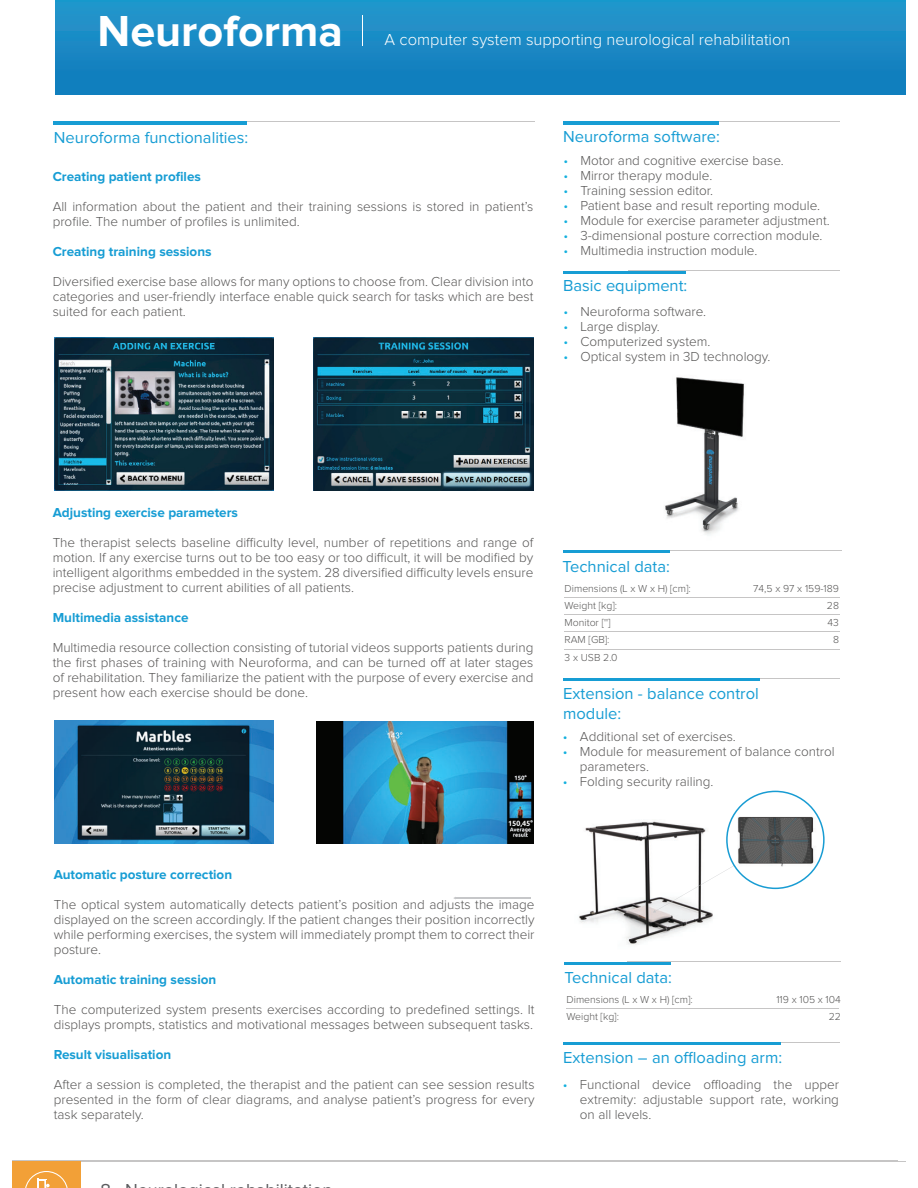
<style>
.page{position:relative;width:918px;height:1188px;background:#fff}
.page>*{position:absolute;margin:0;border:0;box-sizing:border-box;transform-origin:0 0}
.t1{font:700 45px "Proxima Nova";color:#fff}
.t2{font:16.5px/19.8px "Proxima Nova";color:#179dd4}
.t3{font:300 16.5px "Proxima Nova";color:#fff}
.t4{font:300 13.5px/15px "Proxima Nova";color:#575655;text-align:justify}
.t5{font:700 13.5px "Proxima Nova";color:#179dd4}
.t6{font:300 10.5px/17.2px "Proxima Nova";color:#575655}
.s1{color:#13b0de}
</style>
<div class="page">
<hr style="left:13px;top:1161px;width:892px;height:1px;background:#c6c5c5">
<div style="left:55px;top:0;width:850px;height:95px;background:linear-gradient(to bottom,#2597cc,#0e7abb)"></div>
<div style="left:13px;top:1161px;width:67px;height:27px;background:#f2a037"></div>
<svg style="left:25px;top:1171px;width:43px;height:17px"></svg>
<img style="left:579px;top:822px;width:134px;height:123px">
<hr style="left:13px;top:1160px;width:885px;height:1px;background:#c6c5c5">
<hr style="left:362px;top:15px;width:1px;height:30px;background:#fff">
<hr style="left:120px;top:121px;width:415px;height:1px;background:#c6c5c5">
<hr style="left:54px;top:121px;width:193px;height:3px;background:#179dd4">
<hr style="left:628px;top:121px;width:212px;height:1px;background:#c6c5c5">
<hr style="left:563px;top:121px;width:156px;height:3px;background:#179dd4">
<hr style="left:628px;top:271px;width:212px;height:1px;background:#c6c5c5">
<hr style="left:563px;top:271px;width:122px;height:3px;background:#179dd4">
<hr style="left:628px;top:678px;width:212px;height:1px;background:#c6c5c5">
<hr style="left:563px;top:678px;width:196px;height:3px;background:#179dd4">
<img style="left:54px;top:338px;width:219px;height:152px">
<img style="left:313px;top:338px;width:220px;height:152px">
<img style="left:317px;top:722px;width:216px;height:122px">
<img style="left:54px;top:721px;width:219px;height:123px">
<hr style="left:628px;top:1042px;width:212px;height:1px;background:#c6c5c5">
<hr style="left:563px;top:1042px;width:218px;height:3px;background:#179dd4">
<hr style="left:627px;top:550px;width:215px;height:1px;background:#c6c5c5">
<hr style="left:563px;top:550px;width:106px;height:3px;background:#179dd4">
<hr style="left:565px;top:597px;width:275px;height:1px;background:#c6c5c5">
<hr style="left:565px;top:615px;width:275px;height:1px;background:#c6c5c5">
<hr style="left:565px;top:632px;width:275px;height:1px;background:#c6c5c5">
<hr style="left:565px;top:649px;width:275px;height:1px;background:#c6c5c5">
<hr style="left:627px;top:962px;width:214px;height:1px;background:#c6c5c5">
<hr style="left:565px;top:962px;width:106px;height:3px;background:#179dd4">
<hr style="left:567px;top:1009px;width:272px;height:1px;background:#c6c5c5">
<img style="left:665px;top:377px;width:80px;height:158px">
<hr style="left:455px;top:897px;width:76px;height:2px;background:#c6c7c9">
<svg style="left:653px;top:791px;width:172px;height:122px"></svg>
<h1 class="t1" style="left:98px;top:16px;width:247px">Neuroforma</h1>
<p class="t3" style="left:385px;top:35px;width:407px">A computer system supporting neurological rehabilitation</p>
<p class="t2" style="left:54px;top:129px;width:196px">Neuroforma functionalities:</p>
<p class="t5" style="left:53px;top:173px;width:150px">Creating patient profiles</p>
<p class="t4" style="left:53px;top:201px;width:482px">All information about the patient and their training sessions is stored in patient’s profile. The number of profiles is unlimited.</p>
<p class="t5" style="left:53px;top:248px;width:160px">Creating training sessions</p>
<p class="t4" style="left:53px;top:276px;width:482px">Diversified exercise base allows for many options to choose from. Clear division into categories and user-friendly interface enable quick search for tasks which are best suited for each patient.</p>
<p class="t2" style="left:563px;top:128px;width:158px">Neuroforma software:</p>
<p class="t4" style="left:563px;top:154px;width:222px"><span class="s1">•</span> Motor and cognitive exercise base.</p>
<p class="t4" style="left:563px;top:169px;width:150px"><span class="s1">•</span> Mirror therapy module.</p>
<p class="t4" style="left:563px;top:184px;width:151px"><span class="s1">•</span> Training session editor.</p>
<p class="t4" style="left:563px;top:199px;width:258px"><span class="s1">•</span> Patient base and result reporting module.</p>
<p class="t4" style="left:563px;top:214px;width:268px"><span class="s1">•</span> Module for exercise parameter adjustment.</p>
<p class="t4" style="left:563px;top:229px;width:261px"><span class="s1">•</span> 3-dimensional posture correction module.</p>
<p class="t4" style="left:563px;top:244px;width:196px"><span class="s1">•</span> Multimedia instruction module.</p>
<p class="t2" style="left:563px;top:277px;width:126px">Basic equipment:</p>
<p class="t4" style="left:563px;top:306px;width:144px"><span class="s1">•</span> Neuroforma software.</p>
<p class="t4" style="left:563px;top:321px;width:98px"><span class="s1">•</span> Large display.</p>
<p class="t4" style="left:563px;top:336px;width:148px"><span class="s1">•</span> Computerized system.</p>
<p class="t4" style="left:563px;top:351px;width:209px"><span class="s1">•</span> Optical system in 3D technology.</p>
<p class="t5" style="left:53px;top:508px;width:187px">Adjusting exercise parameters</p>
<p class="t4" style="left:53px;top:536px;width:482px">The therapist selects baseline difficulty level, number of repetitions and range of motion. If any exercise turns out to be too easy or too difficult, it will be modified by intelligent algorithms embedded in the system. 28 diversified difficulty levels ensure precise adjustment to current abilities of all patients.</p>
<p class="t5" style="left:53px;top:613px;width:137px">Multimedia assistance</p>
<p class="t4" style="left:53px;top:641px;width:482px">Multimedia resource collection consisting of tutorial videos supports patients during the first phases of training with Neuroforma, and can be turned off at later stages of rehabilitation. They familiarize the patient with the purpose of every exercise and present how each exercise should be done.</p>
<p class="t2" style="left:563px;top:558px;width:109px">Technical data:</p>
<p class="t6" style="left:565px;top:580px;width:128px">Dimensions (L x W x H) [cm]:<br>Weight [kg]:<br>Monitor ['']<br>RAM [GB]:<br>3 x USB 2.0</p>
<p class="t6" style="left:753px;top:580px;width:87px;text-align:right">74,5 x 97 x 159-189<br>28<br>43<br>8</p>
<p class="t2" style="left:563px;top:686px;width:197px">Extension - balance control module:</p>
<p class="t4" style="left:563px;top:731px;width:175px"><span class="s1">•</span> Additional set of exercises.</p>
<p class="t4" style="left:580px;top:746px;width:256px;text-indent:-17px"><span class="s1">•</span> Module for measurement of balance control parameters.</p>
<p class="t4" style="left:563px;top:776px;width:152px"><span class="s1">•</span> Folding security railing.</p>
<p class="t5" style="left:54px;top:871px;width:180px">Automatic posture correction</p>
<p class="t4" style="left:54px;top:899px;width:482px">The optical system automatically detects patient’s position and adjusts the image displayed on the screen accordingly. If the patient changes their position incorrectly while performing exercises, the system will immediately prompt them to correct their posture.</p>
<p class="t5" style="left:54px;top:976px;width:164px">Automatic training session</p>
<p class="t4" style="left:54px;top:1004px;width:482px">The computerized system presents exercises according to predefined settings. It displays prompts, statistics and motivational messages between subsequent tasks.</p>
<p class="t5" style="left:54px;top:1051px;width:119px">Result visualisation</p>
<p class="t4" style="left:54px;top:1079px;width:482px">After a session is completed, the therapist and the patient can see session results presented in the form of clear diagrams, and analyse patient’s progress for every task separately.</p>
<p class="t2" style="left:565px;top:970px;width:109px">Technical data:</p>
<p class="t6" style="left:567px;top:992px;width:128px">Dimensions (L x W x H) [cm]:<br>Weight [kg]:</p>
<p class="t6" style="left:776px;top:992px;width:66px;text-align:right">119 x 105 x 104<br>22</p>
<p class="t2" style="left:563px;top:1049px;width:220px">Extension – an offloading arm:</p>
<p class="t4" style="left:580px;top:1078px;width:261px;text-indent:-17px"><span class="s1">•</span> Functional device offloading the upper extremity: adjustable support rate, working on all levels.</p>
</div>
